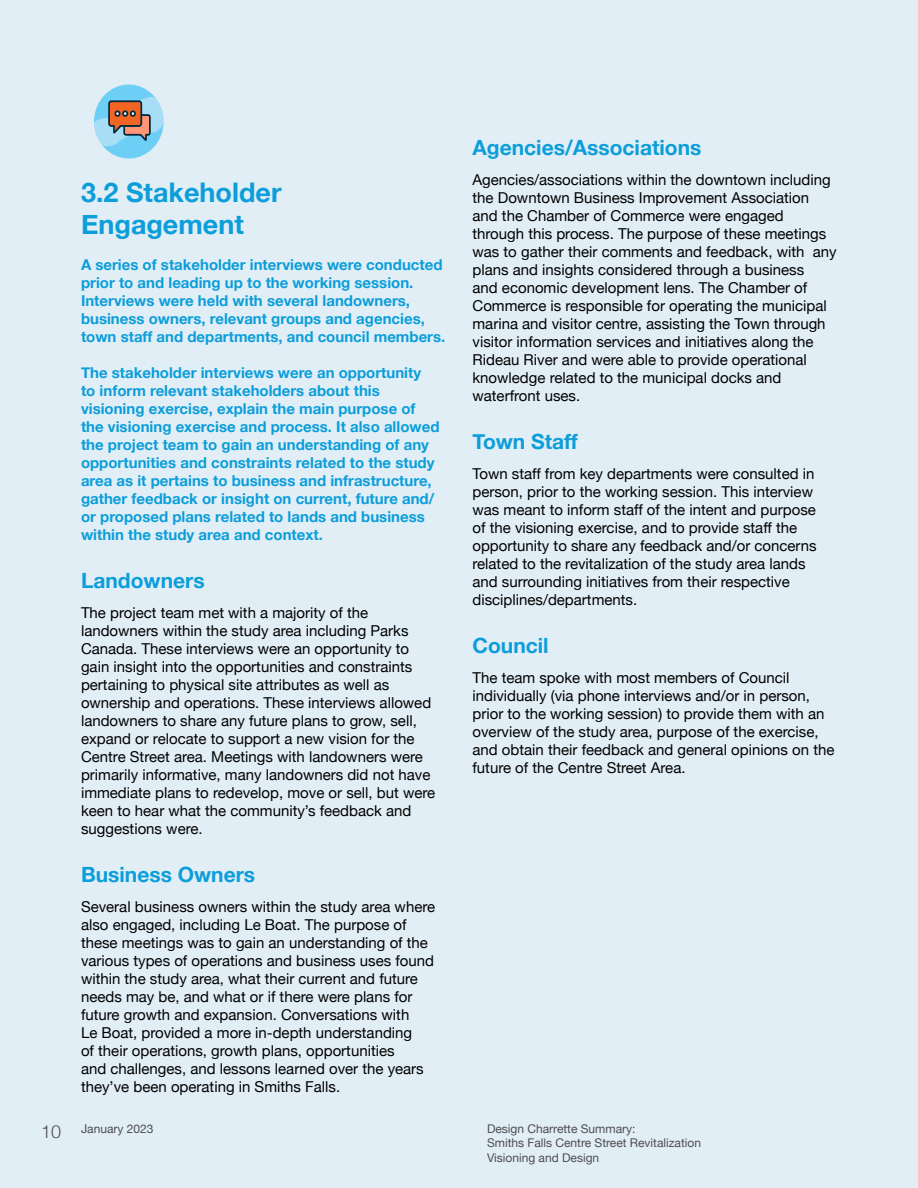
<style>
.page{position:relative;width:918px;height:1188px;background:#e2eef6}
.page>*{position:absolute;margin:0;border:0;box-sizing:border-box;transform-origin:0 0}
.t1{font:700 27px/31.5px "Helvetica Neue";color:#0c9eda}
.t2{font:700 21px "Helvetica Neue";color:#0c9eda}
.t3{font:15px/18px "Helvetica Neue";color:#000101}
.t4{font:700 15px/18px "Helvetica Neue";color:#0c9eda}
.t5{font:12px/14.4px "Helvetica Neue";color:#4d4d4f}
.s1{font-weight:300;font-size:18px}
</style>
<div class="page">
<div style="left:94px;top:85px;width:70px;height:74px;background:#6dcff6;border-radius:50%"></div>
<svg style="left:94px;top:97px;width:70px;height:49px"></svg>
<h1 class="t1" style="left:81px;top:176px;width:202px">3.2 Stakeholder<br>Engagement</h1>
<p class="t4" style="left:81px;top:255px;width:366px">A series of stakeholder interviews were conducted prior to and leading up to the working session.<br>Interviews were held with several landowners, business owners, relevant groups and agencies, town staff and departments, and council members.</p>
<p class="t4" style="left:81px;top:363px;width:360px">The stakeholder interviews were an opportunity<br>to inform relevant stakeholders about this visioning exercise, explain the main purpose of the visioning exercise and process. It also allowed the project team to gain an understanding of any opportunities and constraints related to the study area as it pertains to business and infrastructure, gather feedback or insight on current, future and/ or proposed plans related to lands and business within the study area and context.</p>
<h2 class="t2" style="left:81px;top:567px;width:125px">Landowners</h2>
<p class="t3" style="left:81px;top:603px;width:356px">The project team met with a majority of the landowners within the study area including Parks Canada. These interviews were an opportunity to gain insight into the opportunities and constraints pertaining to physical site attributes as well as ownership and operations. These interviews allowed landowners to share any future plans to grow, sell, expand or relocate to support a new vision for the Centre Street area. Meetings with landowners were primarily informative, many landowners did not have immediate plans to redevelop, move or sell, but were keen to hear what the community’s feedback and suggestions were.</p>
<h2 class="t2" style="left:81px;top:861px;width:176px">Business Owners</h2>
<p class="t3" style="left:81px;top:897px;width:356px">Several business owners within the study area where also engaged, including Le Boat. The purpose of these meetings was to gain an understanding of the various types of operations and business uses found within the study area, what their current and future needs may be, and what or if there were plans for future growth and expansion. Conversations with<br>Le Boat, provided a more in-depth understanding<br>of their operations, growth plans, opportunities<br>and challenges, and lessons learned over the years they’ve been operating in Smiths Falls.</p>
<h2 class="t2" style="left:472px;top:135px;width:230px">Agencies/Associations</h2>
<p class="t3" style="left:473px;top:171px;width:366px">Agencies/associations within the downtown including the Downtown Business Improvement Association and the Chamber of Commerce were engaged through this process. The purpose of these meetings was to gather their comments and feedback, with any plans and insights considered through a business<br>and economic development lens. The Chamber of Commerce is responsible for operating the municipal marina and visitor centre, assisting the Town through visitor information services and initiatives along the Rideau River and were able to provide operational knowledge related to the municipal docks and waterfront uses.</p>
<h2 class="t2" style="left:472px;top:429px;width:107px">Town Staff</h2>
<p class="t3" style="left:472px;top:465px;width:346px">Town staff from key departments were consulted in person, prior to the working session. This interview was meant to inform staff of the intent and purpose of the visioning exercise, and to provide staff the opportunity to share any feedback and/or concerns related to the revitalization of the study area lands and surrounding initiatives from their respective disciplines/departments.</p>
<h2 class="t2" style="left:472px;top:633px;width:78px">Council</h2>
<p class="t3" style="left:473px;top:669px;width:364px">The team spoke with most members of Council individually (via phone interviews and/or in person, prior to the working session) to provide them with an overview of the study area, purpose of the exercise, and obtain their feedback and general opinions on the future of the Centre Street Area.</p>
<p class="t5" style="left:41px;top:1122px;width:114px"><span class="s1">10</span> January 2023</p>
<p class="t5" style="left:487px;top:1121px;width:216px">Design Charrette Summary:<br>Smiths Falls Centre Street Revitalization<br>Visioning and Design</p>
</div>
